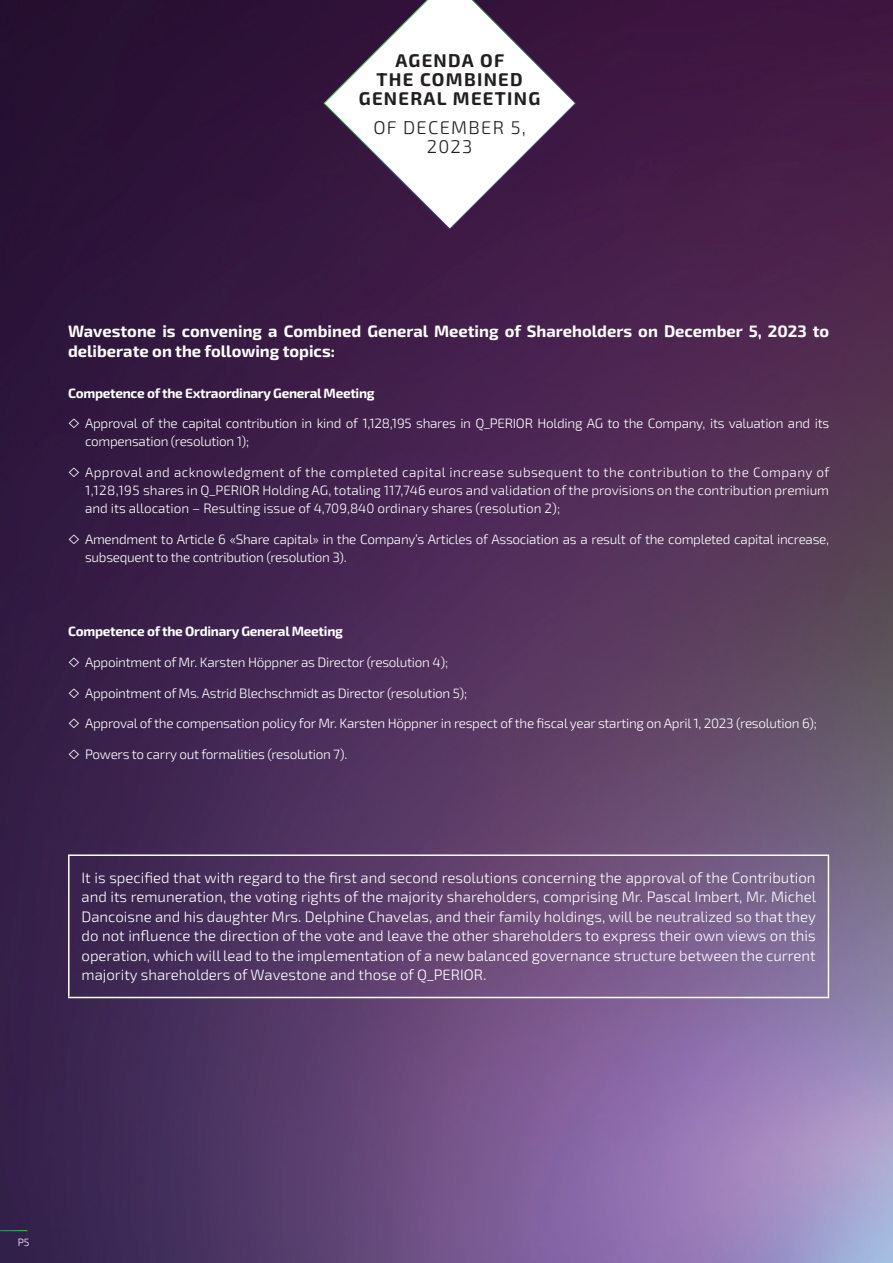
<style>
.page{position:relative;width:893px;height:1263px;background:#fff}
.page>*{position:absolute;margin:0;border:0;box-sizing:border-box;transform-origin:0 0}
.t1{font:700 18.45px "Exo 2";letter-spacing:.07em;color:#231f20}
.t2{font:300 18.45px/19.4px "Exo 2";letter-spacing:.07em;color:#231f20;text-align:center}
.T3Blanc{font:700 16.5px/19.5px "Exo 2";color:#fff}
.t3{font:300 15px/19.5px "Exo 2";color:#fff;text-align:justify}
.Pblanc{font:300 13.5px/18px "Exo 2";letter-spacing:-.02em;color:#fff;scale:1.5 1}
.T3Blanc-2{font:700 13.5px "Exo 2";letter-spacing:-.02em;color:#fff}
.t4{font:300 10.5px "Exo 2";color:#fff}
</style>
<div class="page">
<img style="left:0;top:0;width:893px;height:1263px">
<hr style="left:68px;top:854px;width:761px;height:2px;background:#fff">
<hr style="left:68px;top:856px;width:2px;height:141px;background:#fff">
<hr style="left:828px;top:856px;width:1px;height:141px;background:#fff">
<hr style="left:68px;top:997px;width:761px;height:1px;background:#fff">
<svg style="left:323px;top:0;width:254px;height:230px"></svg>
<svg style="left:0;top:1230px;width:27px;height:1px"></svg>
<p class="t1" style="left:395px;top:47px;width:110px">AGENDA OF</p>
<p class="t1" style="left:376px;top:67px;width:148px">THE COMBINED</p>
<p class="t1" style="left:359px;top:86px;width:183px">GENERAL MEETING</p>
<p class="t2" style="left:373px;top:117px;width:154px">OF DECEMBER 5,<br>2023</p>
<p class="T3Blanc" style="left:68px;top:321px;width:763px">Wavestone is convening a Combined General Meeting of Shareholders on December 5, 2023 to deliberate on the following topics:</p>
<p class="T3Blanc-2" style="left:68px;top:383px;width:308px">Competence of the Extraordinary General Meeting</p>
<p class="Pblanc" style="left:85px;top:414px;width:498px;text-indent:-17px">◊ Approval of the capital contribution in kind of 1,128,195 shares in Q_PERIOR Holding AG to the Company, its valuation and its compensation (resolution 1);</p>
<p class="Pblanc" style="left:85px;top:463px;width:498px;text-align:justify;text-indent:-17px">◊ Approval and acknowledgment of the completed capital increase subsequent to the contribution to the Company of 1,128,195 shares in Q_PERIOR Holding AG, totaling 117,746 euros and validation of the provisions on the contribution premium and its allocation – Resulting issue of 4,709,840 ordinary shares (resolution 2);</p>
<p class="Pblanc" style="left:85px;top:530px;width:498px;text-indent:-17px">◊ Amendment to Article 6 «Share capital» in the Company’s Articles of Association as a result of the completed capital increase, subsequent to the contribution (resolution 3).</p>
<p class="T3Blanc-2" style="left:68px;top:622px;width:276px">Competence of the Ordinary General Meeting</p>
<p class="Pblanc" style="left:68px;top:653px;width:255px">◊ Appointment of Mr. Karsten Höppner as Director (resolution 4);</p>
<p class="Pblanc" style="left:68px;top:683px;width:268px">◊ Appointment of Ms. Astrid Blechschmidt as Director (resolution 5);</p>
<p class="Pblanc" style="left:68px;top:714px;width:501px">◊ Approval of the compensation policy for Mr. Karsten Höppner in respect of the fiscal year starting on April 1, 2023 (resolution 6);</p>
<p class="Pblanc" style="left:68px;top:745px;width:188px">◊ Powers to carry out formalities (resolution 7).</p>
<p class="t3" style="left:82px;top:867px;width:736px">It is specified that with regard to the first and second resolutions concerning the approval of the Contribution and its remuneration, the voting rights of the majority shareholders, comprising Mr. Pascal Imbert, Mr. Michel Dancoisne and his daughter Mrs. Delphine Chavelas, and their family holdings, will be neutralized so that they do not influence the direction of the vote and leave the other shareholders to express their own views on this operation, which will lead to the implementation of a new balanced governance structure between the current majority shareholders of Wavestone and those of Q_PERIOR.</p>
<p class="t4" style="left:18px;top:1235px;width:13px">P5</p>
</div>
